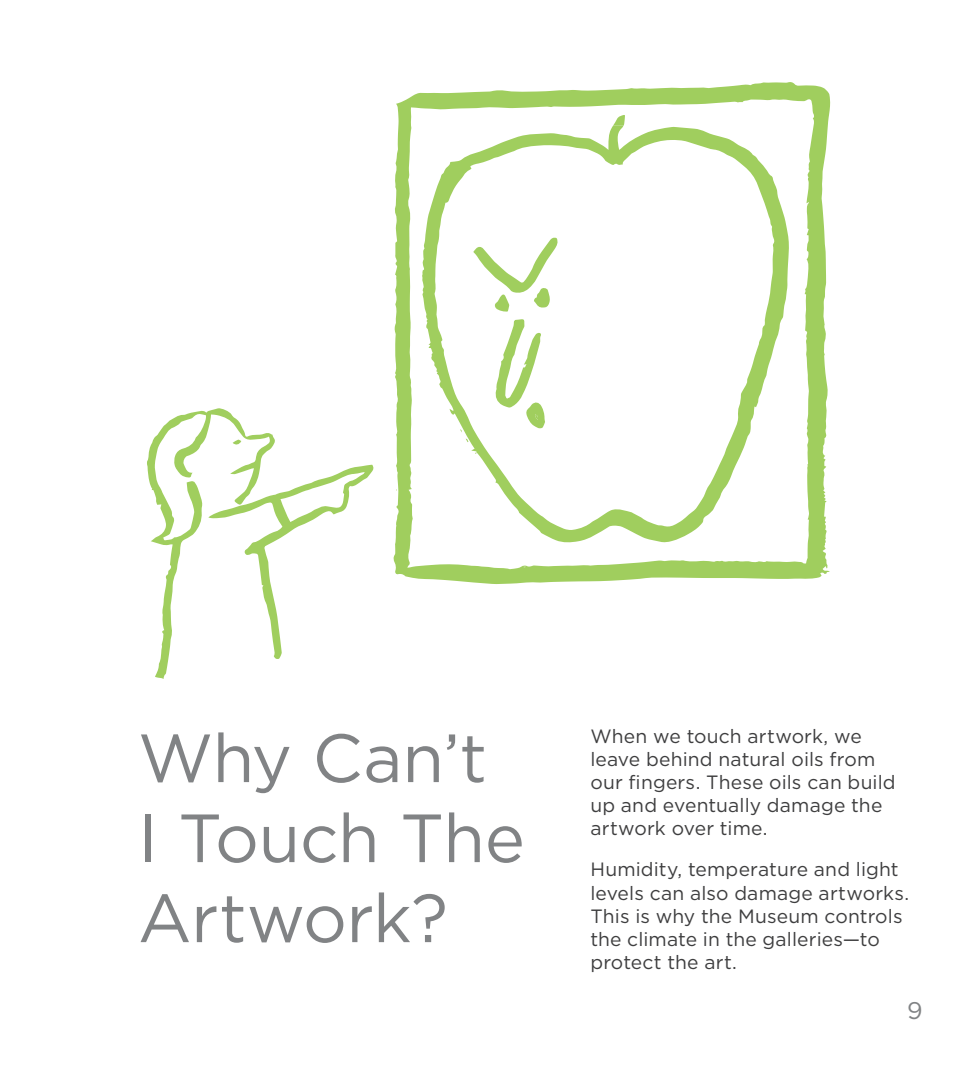
<style>
.page{position:relative;width:968px;height:1065px;background:#fff}
.page>*{position:absolute;margin:0;border:0;box-sizing:border-box;transform-origin:0 0}
.t1{font:68px/80px "Gotham";letter-spacing:-.01em;color:#818385}
.t2{font:24px "Gotham";color:#818385}
.t3{font:19.2px/23px "Gotham";letter-spacing:.01em;color:#3e3e3f}
</style>
<div class="page">
<svg style="left:393px;top:82px;width:436px;height:502px"></svg>
<svg style="left:147px;top:408px;width:227px;height:270px"></svg>
<svg style="left:612px;top:115px;width:12px;height:11px"></svg>
<svg style="left:421px;top:126px;width:368px;height:417px"></svg>
<h1 class="t1" style="left:138px;top:716px;width:388px">Why Can’t<br>I Touch The<br>Artwork?</h1>
<p class="t3" style="left:590px;top:724px;width:307px">When we touch artwork, we leave behind natural oils from our fingers. These oils can build up and eventually damage the artwork over time.</p>
<p class="t3" style="left:590px;top:857px;width:320px">Humidity, temperature and light levels can also damage artworks.<br>This is why the Museum controls the climate in the galleries—to protect the art.</p>
<p class="t2" style="left:906px;top:994px;width:17px">9</p>
</div>
